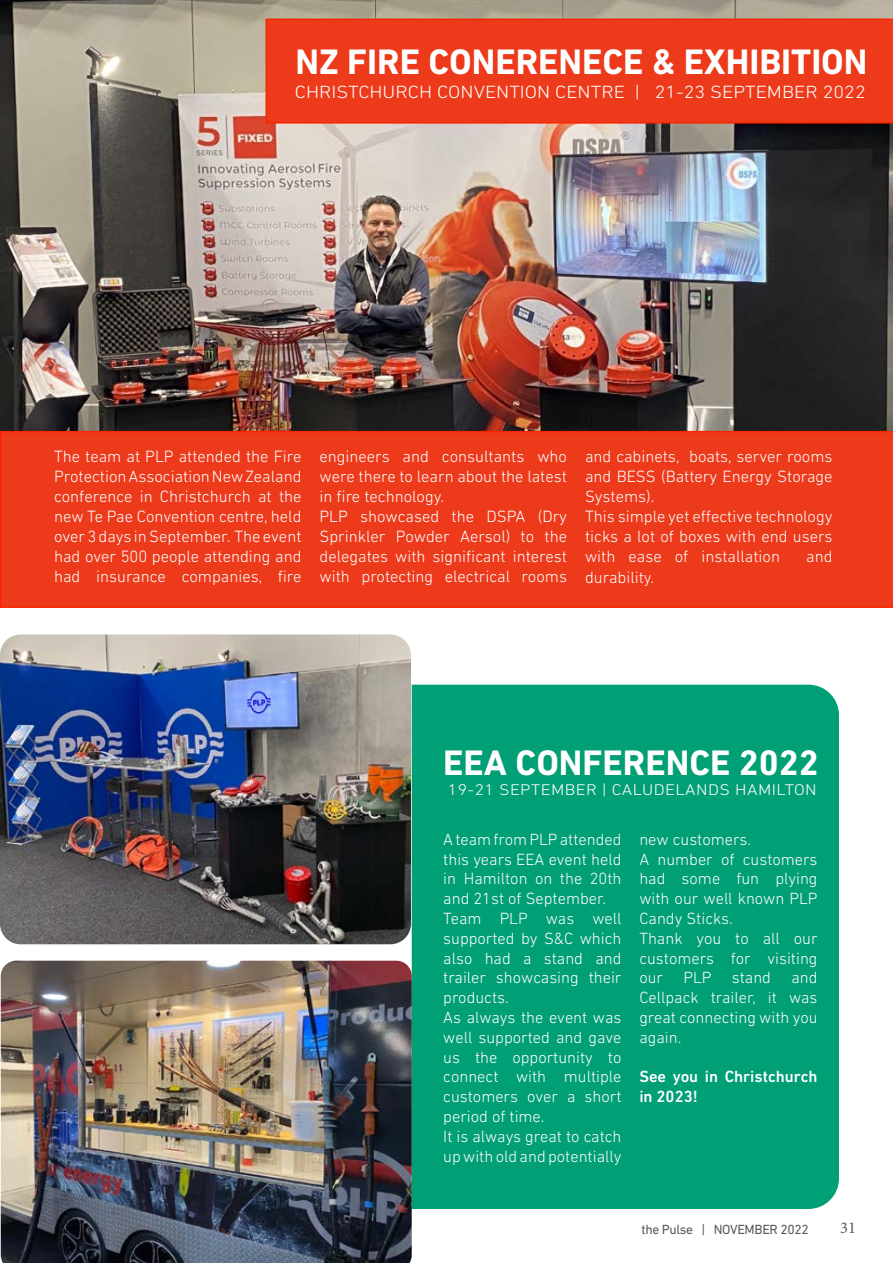
<style>
.page{position:relative;width:893px;height:1263px;background:#fff}
.page>*{position:absolute;margin:0;border:0;box-sizing:border-box;transform-origin:0 0}
.t1{font:700 36px "DIN Next LT Pro";color:#fff}
.t2{font:300 18px "DIN Next LT Pro";color:#fffffb;scale:1.12 1}
.t3{font:300 16.65px/20px "DIN Next LT Pro";color:#fff}
.t4{font:300 16.5px/19.8px "DIN Next LT Pro";color:#fff}
.t5{font:500 16.5px/19.8px "DIN Next LT Pro";color:#fff}
.t6{font:16.5px "Minion Pro";color:#58595b}
.t7{font:300 15.75px "DIN Next LT Pro";letter-spacing:.025em;color:#fffffb;scale:1.12 1}
.t8{font:13.5px "DIN Next LT Pro";letter-spacing:-.025em;color:#58595b}
</style>
<div class="page">
<div style="left:412px;top:685px;width:427px;height:524px;background:#009f76"></div>
<svg style="left:0;top:0;width:1px;height:431px"></svg>
<img style="left:1px;top:0;width:892px;height:431px">
<div style="left:0;top:431px;width:893px;height:177px;background:#ec3a1b"></div>
<div style="left:266px;top:19px;width:627px;height:105px;background:#ec3a1b"></div>
<img style="left:1px;top:961px;width:411px;height:302px">
<img style="left:0;top:634px;width:411px;height:310px">
<h1 class="t1" style="left:296px;top:41px;width:573px">NZ FIRE CONERENECE &amp; EXHIBITION</h1>
<p class="t2" style="left:295px;top:82px;width:511px">CHRISTCHURCH CONVENTION CENTRE | 21-23 SEPTEMBER 2022</p>
<p class="t3" style="left:54px;top:446px;width:249px;text-align:justify">The team at PLP attended the Fire Protection Association New Zealand conference in Christchurch at the new Te Pae Convention centre, held over 3 days in September. The event had over 500 people attending and had insurance companies, fire</p>
<p class="t3" style="left:320px;top:446px;width:249px">engineers and consultants who were there to learn about the latest in fire technology.<br>PLP showcased the DSPA (Dry<br>Sprinkler Powder Aersol) to the delegates with significant interest with protecting electrical rooms</p>
<p class="t3" style="left:585px;top:446px;width:249px">and cabinets, boats, server rooms and BESS (Battery Energy Storage<br>Systems).<br>This simple yet effective technology ticks a lot of boxes with end users with ease of installation</p>
<p class="t3" style="left:806px;top:546px;width:28px">and</p>
<p class="t3" style="left:585px;top:567px;width:71px">durability.</p>
<h1 class="t1" style="left:443px;top:741px;width:377px">EEA CONFERENCE 2022</h1>
<p class="t7" style="left:448px;top:780px;width:331px">19-21 SEPTEMBER | CALUDELANDS HAMILTON</p>
<p class="t4" style="left:443px;top:829px;width:180px">A team from PLP attended this years EEA event held in Hamilton on the 20th and 21st of September.<br>Team PLP was well supported by S&amp;C which also had a stand and trailer showcasing their products.<br>As always the event was well supported and gave us the opportunity to connect with multiple customers over a short period of time.<br>It is always great to catch up with old and potentially</p>
<p class="t4" style="left:639px;top:829px;width:180px">new customers.<br>A number of customers had some fun plying with our well known PLP<br>Candy Sticks.<br>Thank you to all our customers for visiting our PLP stand and<br>Cellpack trailer, it was great connecting with you again.</p>
<p class="t5" style="left:639px;top:1067px;width:180px">See you in Christchurch in 2023!</p>
<p class="t8" style="left:641px;top:1222px;width:169px">the Pulse | NOVEMBER 2022</p>
<p class="t6" style="left:840px;top:1217px;width:17px">31</p>
</div>
